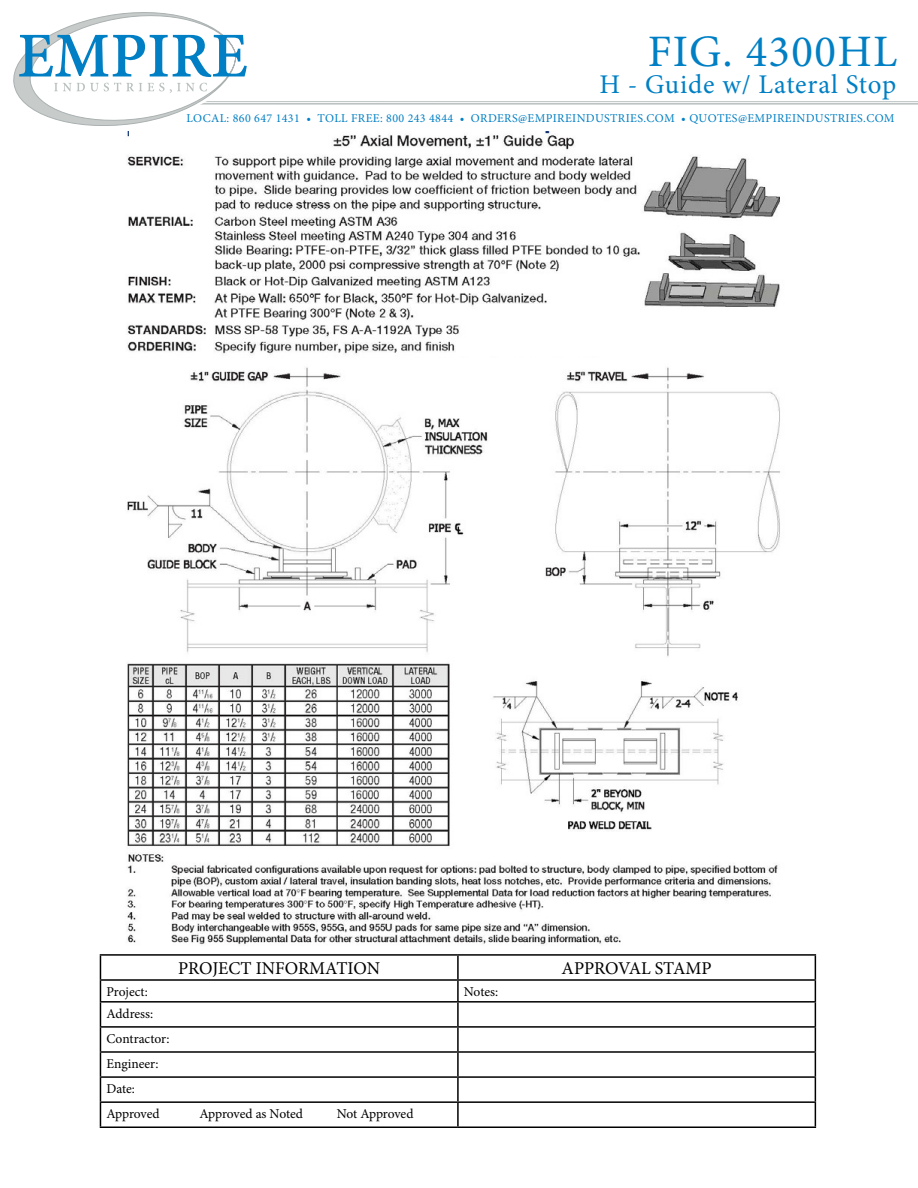
<style>
.page{position:relative;width:918px;height:1188px;background:#fff}
.page>*{position:absolute;margin:0;border:0;box-sizing:border-box;transform-origin:0 0}
.t1{font:45px "Minion Pro";letter-spacing:.03em;color:#007fc4}
.t2{font:27px "Minion Pro";letter-spacing:.03em;color:#007fc4}
.t3{font:18px "Minion Pro";letter-spacing:-.005em;color:#000}
.t4{font:13.5px/25px "Minion Pro";letter-spacing:-.01em;color:#000}
.t5{font:12px "Minion Pro";letter-spacing:.03em;color:#007fc4}
</style>
<div class="page">
<img style="left:125px;top:132px;width:655px;height:813px">
<hr style="left:100px;top:954px;width:358px;height:2px;background:#000">
<hr style="left:458px;top:954px;width:358px;height:2px;background:#000">
<hr style="left:457px;top:956px;width:2px;height:23px;background:#000">
<hr style="left:100px;top:979px;width:358px;height:2px;background:#000">
<hr style="left:458px;top:979px;width:358px;height:2px;background:#000">
<hr style="left:457px;top:981px;width:2px;height:20px;background:#000">
<hr style="left:100px;top:1001px;width:358px;height:2px;background:#000">
<hr style="left:458px;top:1001px;width:358px;height:2px;background:#000">
<hr style="left:457px;top:1003px;width:2px;height:23px;background:#000">
<hr style="left:100px;top:1026px;width:358px;height:2px;background:#000">
<hr style="left:458px;top:1026px;width:358px;height:2px;background:#000">
<hr style="left:457px;top:1028px;width:2px;height:23px;background:#000">
<hr style="left:100px;top:1051px;width:358px;height:2px;background:#000">
<hr style="left:458px;top:1051px;width:358px;height:2px;background:#000">
<hr style="left:457px;top:1053px;width:2px;height:23px;background:#000">
<hr style="left:100px;top:1076px;width:358px;height:2px;background:#000">
<hr style="left:458px;top:1076px;width:358px;height:2px;background:#000">
<hr style="left:457px;top:1078px;width:2px;height:23px;background:#000">
<hr style="left:100px;top:1101px;width:358px;height:2px;background:#000">
<svg style="left:100px;top:956px;width:1px;height:170px"></svg>
<hr style="left:458px;top:1101px;width:358px;height:2px;background:#000">
<hr style="left:457px;top:1103px;width:2px;height:23px;background:#000">
<svg style="left:815px;top:956px;width:1px;height:170px"></svg>
<hr style="left:100px;top:1126px;width:358px;height:2px;background:#000">
<hr style="left:458px;top:1126px;width:358px;height:2px;background:#000">
<div style="left:696px;top:127px;width:98px;height:27px;background:#fff"></div>
<div style="left:129px;top:125px;width:98px;height:26px;background:#fff"></div>
<hr style="left:198px;top:101px;width:720px;height:1px;background:#b9c0bf">
<hr style="left:196px;top:103px;width:722px;height:2px;background:#b9c0bf">
<svg style="left:14px;top:12px;width:233px;height:114px"></svg>
<div style="left:457px;top:339px;width:171px;height:17px;background:#fff"></div>
<h1 class="t1" style="left:648px;top:22px;width:251px">FIG. 4300HL</h1>
<h2 class="t2" style="left:600px;top:66px;width:298px">H - Guide w/ Lateral Stop</h2>
<p class="t5" style="left:187px;top:110px;width:710px">LOCAL: 860 647 1431 • TOLL FREE: 800 243 4844 • ORDERS@EMPIREINDUSTRIES.COM • QUOTES@EMPIREINDUSTRIES.COM</p>
<h3 class="t3" style="left:178px;top:956px;width:203px">PROJECT INFORMATION</h3>
<h3 class="t3" style="left:562px;top:956px;width:152px">APPROVAL STAMP</h3>
<p class="t4" style="left:106px;top:979px;width:43px">Project:</p>
<p class="t4" style="left:464px;top:979px;width:36px">Notes:</p>
<p class="t4" style="left:106px;top:1001px;width:65px">Address:<br>Contractor:<br>Engineer:<br>Date:<br>Approved</p>
<p class="t4" style="left:199px;top:1101px;width:105px">Approved as Noted</p>
<p class="t4" style="left:337px;top:1101px;width:78px">Not Approved</p>
</div>
